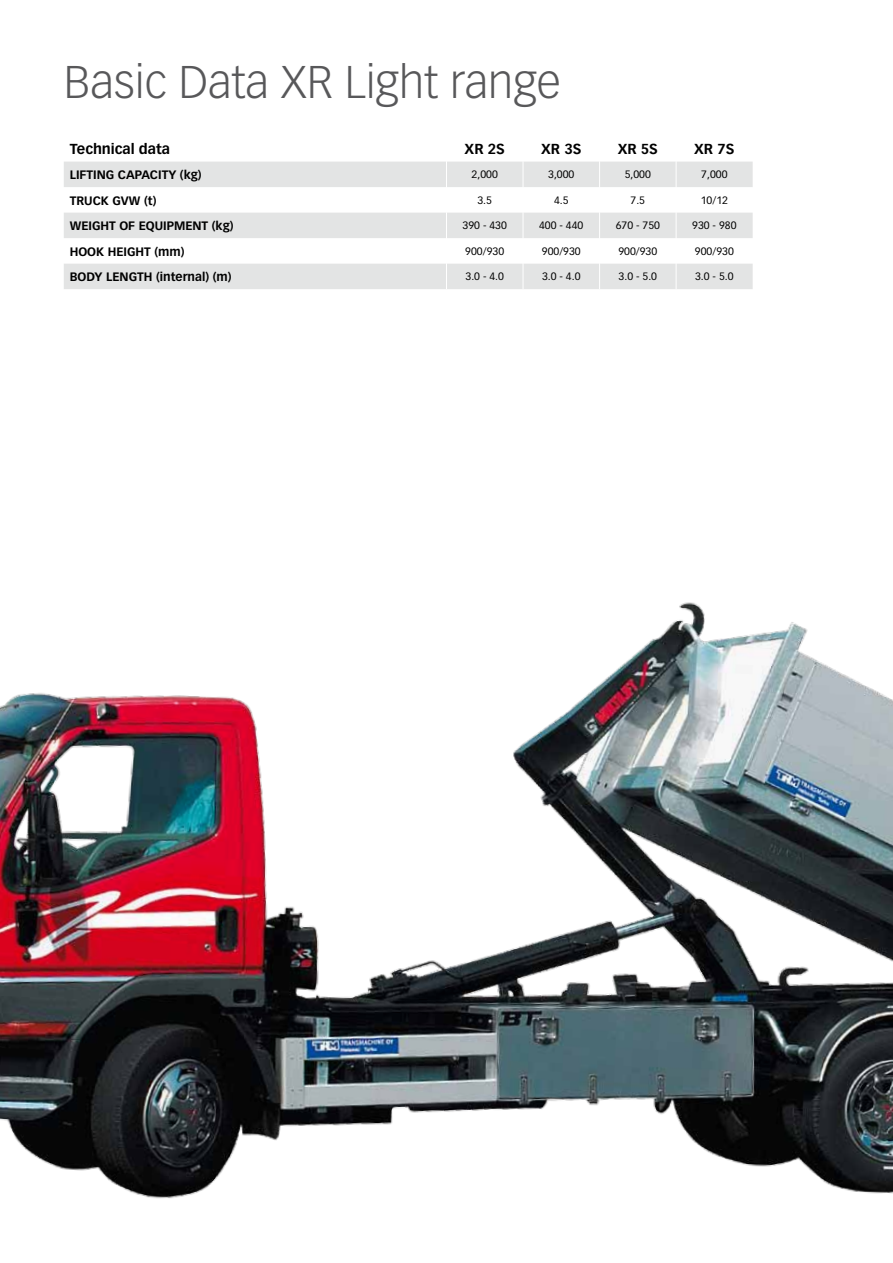
<style>
.page{position:relative;width:893px;height:1263px;background:#fff}
.page>*{position:absolute;margin:0;border:0;box-sizing:border-box;transform-origin:0 0}
.t1{font:300 45px "Vectora LH";color:#58585a}
.t2{font:700 14.25px "Vectora LH";color:#000}
.t3{font:700 12px "Vectora LH";color:#000}
.t4{font:10.5px "Vectora LH";color:#000}
</style>
<div class="page">
<img style="left:0;top:602px;width:893px;height:597px">
<svg style="left:64px;top:162px;width:689px;height:127px;fill:#e3e4e4"></svg>
<svg style="left:446px;top:162px;width:1px;height:127px"></svg>
<svg style="left:523px;top:162px;width:1px;height:127px"></svg>
<svg style="left:599px;top:162px;width:1px;height:127px"></svg>
<svg style="left:676px;top:162px;width:1px;height:127px"></svg>
<h1 class="t1" style="left:64px;top:56px;width:499px">Basic Data XR Light range</h1>
<h2 class="t2" style="left:70px;top:141px;width:102px">Technical data</h2>
<h2 class="t2" style="left:465px;top:141px;width:42px">XR 2S</h2>
<h2 class="t2" style="left:541px;top:141px;width:42px">XR 3S</h2>
<h2 class="t2" style="left:618px;top:141px;width:42px">XR 5S</h2>
<h2 class="t2" style="left:694px;top:141px;width:42px">XR 7S</h2>
<p class="t3" style="left:70px;top:168px;width:133px">LIFTING CAPACITY (kg)</p>
<p class="t4" style="left:472px;top:168px;width:28px">2,000</p>
<p class="t4" style="left:548px;top:168px;width:28px">3,000</p>
<p class="t4" style="left:625px;top:168px;width:28px">5,000</p>
<p class="t4" style="left:701px;top:168px;width:28px">7,000</p>
<p class="t3" style="left:70px;top:193px;width:88px">TRUCK GVW (t)</p>
<p class="t4" style="left:477px;top:194px;width:16px">3.5</p>
<p class="t4" style="left:554px;top:194px;width:16px">4.5</p>
<p class="t4" style="left:630px;top:194px;width:16px">7.5</p>
<p class="t4" style="left:701px;top:194px;width:29px">10/12</p>
<p class="t3" style="left:70px;top:219px;width:165px">WEIGHT OF EQUIPMENT (kg)</p>
<p class="t4" style="left:463px;top:219px;width:46px">390 - 430</p>
<p class="t4" style="left:539px;top:219px;width:46px">400 - 440</p>
<p class="t4" style="left:616px;top:219px;width:46px">670 - 750</p>
<p class="t4" style="left:692px;top:219px;width:46px">930 - 980</p>
<p class="t3" style="left:70px;top:244px;width:116px">HOOK HEIGHT (mm)</p>
<p class="t4" style="left:465px;top:245px;width:40px">900/930</p>
<p class="t4" style="left:542px;top:245px;width:40px">900/930</p>
<p class="t4" style="left:618px;top:245px;width:40px">900/930</p>
<p class="t4" style="left:695px;top:245px;width:40px">900/930</p>
<p class="t3" style="left:70px;top:270px;width:163px">BODY LENGTH (internal) (m)</p>
<p class="t4" style="left:465px;top:270px;width:40px">3.0 - 4.0</p>
<p class="t4" style="left:542px;top:270px;width:40px">3.0 - 4.0</p>
<p class="t4" style="left:619px;top:270px;width:40px">3.0 - 5.0</p>
<p class="t4" style="left:695px;top:270px;width:40px">3.0 - 5.0</p>
</div>
